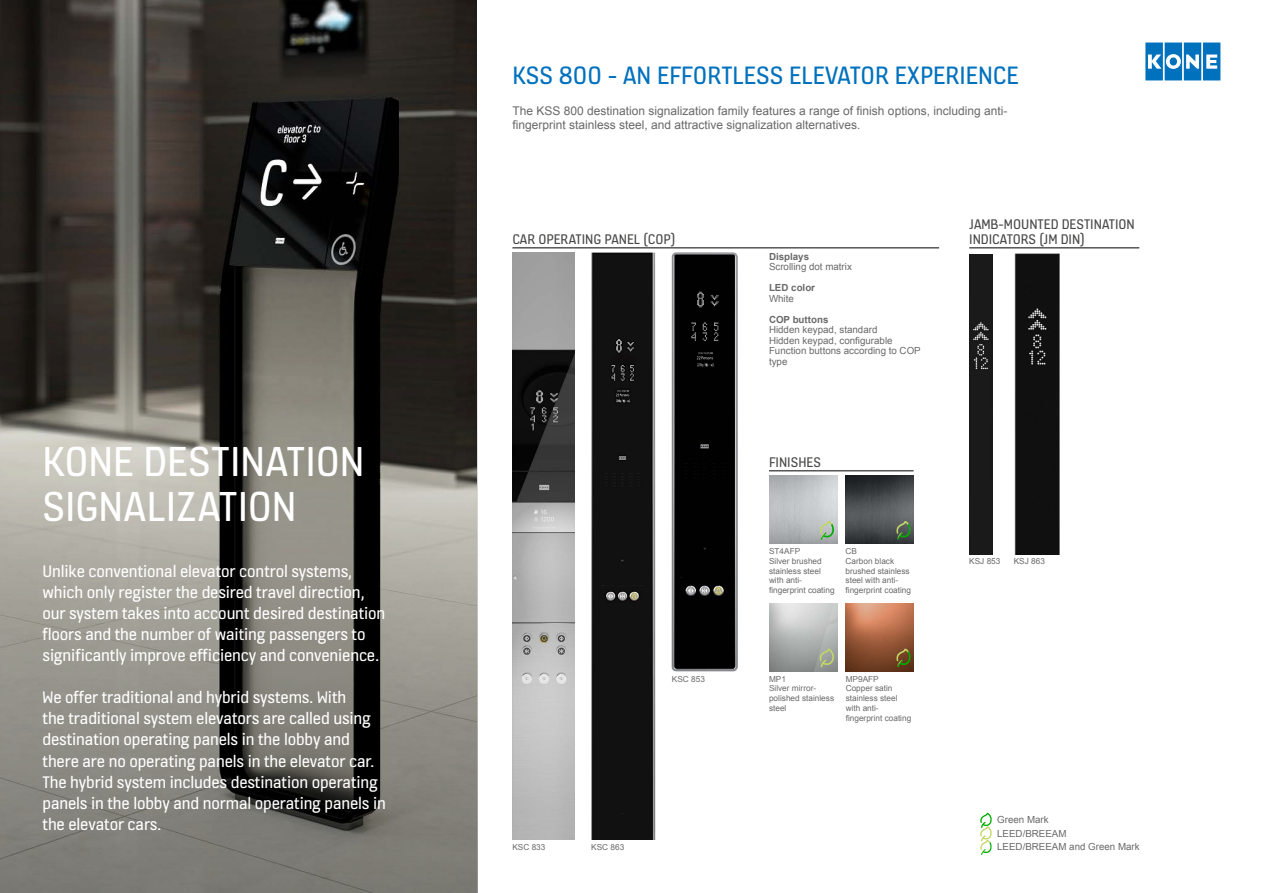
<style>
.page{position:relative;width:1263px;height:893px;background:#fff}
.page>*{position:absolute;margin:0;border:0;box-sizing:border-box;transform-origin:0 0}
.t1{font:45px/45px "KONE Information v 13";color:#fff}
.t2{font:27px "KONE Information v 13";color:#0071bd}
.t3{font:18px/21px "KONE Information v 13";letter-spacing:-.01em;color:#fff}
.t4{font:15px/15px "KONE Information v 13";color:#494948}
.t5{font:12px/13.5px "Arial";color:#6a6969}
.t6{font:9.75px/10.5px "Arial";color:#6a6969}
.t7{font:700 9.75px "Arial";color:#6a6969}
.t8{font:8.25px/9.8px "Arial";color:#6a6969}
</style>
<div class="page">
<img style="left:0;top:0;width:476px;height:270px">
<svg style="left:0;top:270px;width:477px;height:623px;background:#74716a"></svg>
<svg style="left:1145px;top:43px;width:75px;height:37px"></svg>
<hr style="left:769px;top:471px;width:145px;height:1px;background:#000">
<hr style="left:512px;top:248px;width:427px;height:1px;background:#000">
<hr style="left:969px;top:248px;width:170px;height:1px;background:#000">
<img style="left:512px;top:253px;width:63px;height:587px">
<img style="left:591px;top:253px;width:64px;height:587px">
<img style="left:672px;top:253px;width:65px;height:418px">
<div style="left:969px;top:254px;width:23px;height:301px;background:#1a1a1a"></div>
<img style="left:1014px;top:253px;width:45px;height:302px">
<svg style="left:980px;top:813px;width:12px;height:42px"></svg>
<svg style="left:819px;top:648px;width:15px;height:19px"></svg>
<svg style="left:819px;top:521px;width:15px;height:19px"></svg>
<img style="left:845px;top:476px;width:69px;height:68px">
<svg style="left:896px;top:521px;width:15px;height:19px"></svg>
<img style="left:846px;top:603px;width:68px;height:68px">
<svg style="left:896px;top:648px;width:15px;height:19px"></svg>
<h1 class="t1" style="left:43px;top:437px;width:323px">KONE DESTINATION<br>SIGNALIZATION</h1>
<p class="t3" style="left:43px;top:560px;width:344px">Unlike conventional elevator control systems, which only register the desired travel direction, our system takes into account desired destination floors and the number of waiting passengers to significantly improve efficiency and convenience.</p>
<p class="t3" style="left:43px;top:686px;width:345px">We offer traditional and hybrid systems. With<br>the traditional system elevators are called using destination operating panels in the lobby and there are no operating panels in the elevator car.<br>The hybrid system includes destination operating panels in the lobby and normal operating panels in the elevator cars.</p>
<h2 class="t2" style="left:512px;top:58px;width:508px">KSS 800 - AN EFFORTLESS ELEVATOR EXPERIENCE</h2>
<p class="t5" style="left:512px;top:104px;width:496px">The KSS 800 destination signalization family features a range of finish options, including anti&shy;fingerprint stainless steel, and attractive signalization alternatives.</p>
<p class="t4" style="left:512px;top:231px;width:164px">CAR OPERATING PANEL (COP)</p>
<p class="t8" style="left:672px;top:674px;width:35px">KSC 853</p>
<p class="t8" style="left:512px;top:842px;width:35px">KSC 833</p>
<p class="t8" style="left:591px;top:842px;width:35px">KSC 863</p>
<p class="t7" style="left:769px;top:250px;width:42px">Displays</p>
<p class="t6" style="left:769px;top:262px;width:84px">Scrolling dot matrix</p>
<p class="t7" style="left:769px;top:282px;width:48px">LED color</p>
<p class="t6" style="left:769px;top:293px;width:26px">White</p>
<p class="t7" style="left:769px;top:313px;width:61px">COP buttons</p>
<p class="t6" style="left:769px;top:325px;width:153px">Hidden keypad, standard<br>Hidden keypad, configurable<br>Function buttons according to COP type</p>
<p class="t4" style="left:769px;top:454px;width:53px">FINISHES</p>
<p class="t8" style="left:769px;top:546px;width:67px">ST4AFP<br>Silver brushed stainless steel with anti&shy;fingerprint coating</p>
<p class="t8" style="left:845px;top:546px;width:67px">CB<br>Carbon black brushed stainless steel with anti&shy;fingerprint coating</p>
<p class="t8" style="left:769px;top:674px;width:67px">MP1<br>Silver mirror&shy;polished stainless steel</p>
<p class="t8" style="left:846px;top:674px;width:67px">MP9AFP<br>Copper satin stainless steel with anti&shy;fingerprint coating</p>
<p class="t4" style="left:969px;top:216px;width:167px">JAMB-MOUNTED DESTINATION<br>INDICATORS (JM DIN)</p>
<p class="t8" style="left:969px;top:557px;width:33px">KSJ 853</p>
<p class="t8" style="left:1014px;top:557px;width:33px">KSJ 863</p>
<p class="t6" style="left:997px;top:813px;width:144px;line-height:13.5px">Green Mark<br>LEED/BREEAM<br>LEED/BREEAM and Green Mark</p>
</div>
